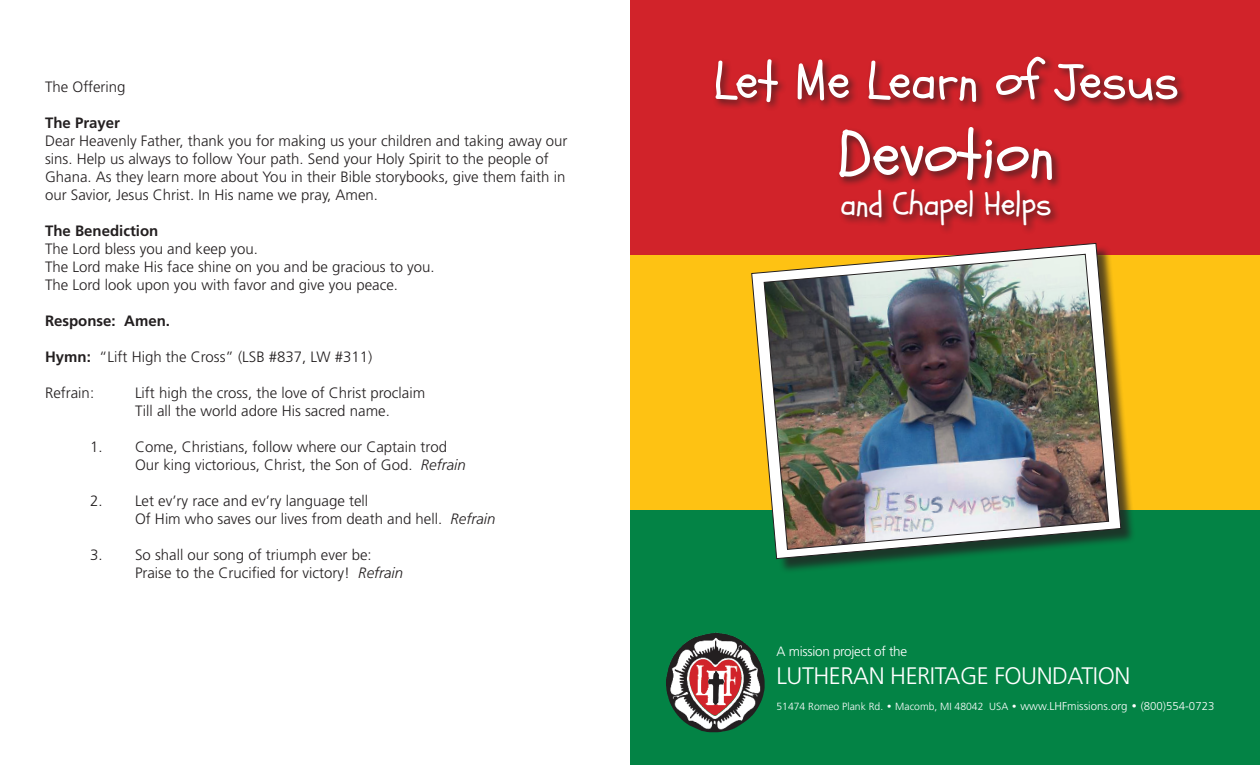
<style>
.page{position:relative;width:1260px;height:765px;background:#fff}
.page>*{position:absolute;margin:0;border:0;box-sizing:border-box;transform-origin:0 0}
.t1{font:64.38px "Schoolbell";letter-spacing:-.01em;color:#fff}
.t2{font:51.88px "Schoolbell";color:#fff}
.t3{font:32.5px "Schoolbell";letter-spacing:-.01em;color:#fff}
.t4{font:300 23.88px "Frutiger";letter-spacing:-.02em;color:#fff}
.t5{font:300 15px/18px "Frutiger";color:#231f20}
.t6{font:700 15px "Frutiger";color:#231f20}
.t7{font:300 13.5px "Frutiger";letter-spacing:-.02em;color:#fff}
.t8{font:300 10.38px "Frutiger";color:#fff}
.s1{font-weight:700}
.s2{font-style:italic}
.s3{font-family:"Century Gothic";font-weight:400}
.s4{font-size:11.38px}
.s5{font-family:"Century Gothic";font-weight:400;font-size:11.38px}
</style>
<div class="page">
<div style="left:630px;top:244px;width:630px;height:267px;background:#fec213"></div>
<div style="left:630px;top:0;width:630px;height:255px;background:#d1232a"></div>
<div style="left:630px;top:510px;width:630px;height:255px;background:#038345"></div>
<div style="left:713px;top:54px;width:475px;height:181px;background:#231f20;opacity:.75"></div>
<div style="left:754px;top:245px;width:382px;height:329px;background:#231f20;opacity:.75"></div>
<svg style="left:751px;top:243px;width:370px;height:316px"></svg>
<img style="left:764px;top:254px;width:345px;height:296px">
<img style="left:727px;top:659px;width:15px;height:56px">
<img style="left:666px;top:633px;width:61px;height:99px">
<p class="t5" style="left:45px;top:79px;width:82px">The Offering</p>
<p class="t6" style="left:45px;top:117px;width:77px">The Prayer</p>
<p class="t5" style="left:45px;top:133px;width:524px">Dear Heavenly Father, thank you for making us your children and taking away our sins. Help us always to follow Your path. Send your Holy Spirit to the people of Ghana. As they learn more about You in their Bible storybooks, give them faith in our Savior, Jesus Christ. In His name we pray, Amen.</p>
<p class="t6" style="left:45px;top:225px;width:115px">The Benediction</p>
<p class="t5" style="left:45px;top:241px;width:391px">The Lord bless you and keep you.<br>The Lord make His face shine on you and be gracious to you.<br>The Lord look upon you with favor and give you peace.</p>
<p class="t6" style="left:45px;top:315px;width:127px">Response: Amen.</p>
<p class="t5" style="left:45px;top:349px;width:329px"><span class="s1">Hymn:</span> “Lift High the Cross” (LSB #837, LW #311)</p>
<p class="t5" style="left:45px;top:385px;width:51px">Refrain:</p>
<p class="t5" style="left:135px;top:385px;width:292px">Lift high the cross, the love of Christ proclaim<br>Till all the world adore His sacred name.</p>
<p class="t5" style="left:135px;top:439px;width:332px;text-indent:-45px">1. Come, Christians, follow where our Captain trod<br>Our king victorious, Christ, the Son of God. <span class="s2">Refrain</span></p>
<p class="t5" style="left:135px;top:493px;width:362px;text-indent:-45px">2. Let ev’ry race and ev’ry language tell<br>Of Him who saves our lives from death and hell. <span class="s2">Refrain</span></p>
<p class="t5" style="left:135px;top:547px;width:270px;text-indent:-45px">3. So shall our song of triumph ever be:<br>Praise to the Crucified for victory! <span class="s2">Refrain</span></p>
<h2 class="t2" style="left:713px;top:57px;width:467px">Let Me Learn of Jesus</h2>
<h1 class="t1" style="left:837px;top:124px;width:220px">Devotion</h1>
<h3 class="t3" style="left:840px;top:188px;width:213px">and Chapel Helps</h3>
<p class="t7" style="left:777px;top:645px;width:132px">A mission project of the</p>
<h3 class="t4" style="left:777px;top:666px;width:355px">LUTHERAN HERITAGE FOUNDATION</h3>
<p class="t8" style="left:777px;top:703px;width:439px">51474 Romeo Plank Rd. <span class="s3">•</span> Macomb, MI 48042 USA <span class="s3">•</span> <span class="s4">www.LHFmissions.org</span> <span class="s5">•</span> <span class="s4">(800)554-0723</span></p>
</div>
